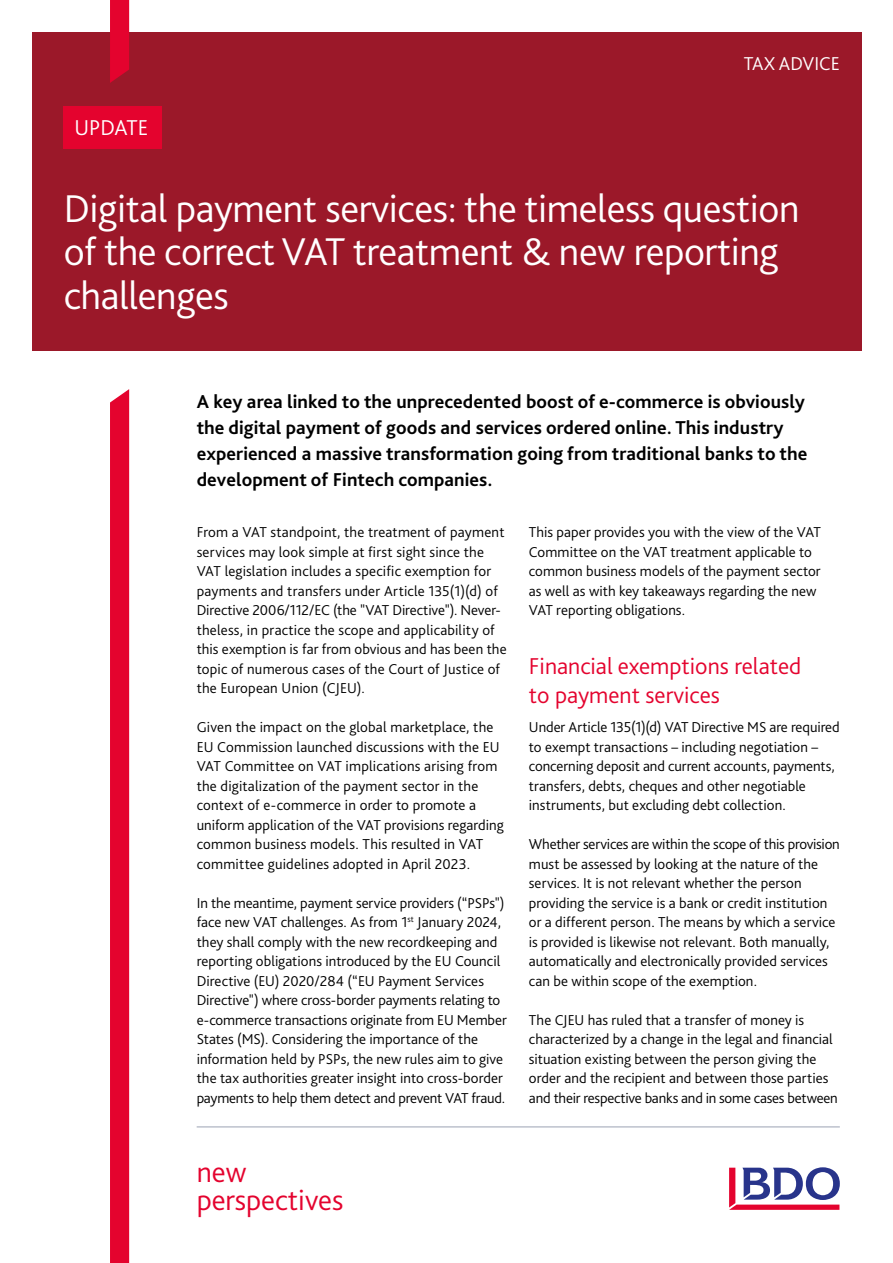
<style>
.page{position:relative;width:893px;height:1263px;background:#fff}
.page>*{position:absolute;margin:0;border:0;box-sizing:border-box;transform-origin:0 0}
.t1{font:300 40.5px/43.5px "Bliss Pro";letter-spacing:-.01em;color:#fff}
.t2{font:300 30px/28.3px "Bliss Pro";color:#e4032e}
.t3{font:300 24px/29.2px "Bliss Pro";color:#e4032e}
.t4{font:300 22.5px "Bliss Pro";color:#fff}
.t5{font:700 19.5px/26px "Bliss Pro";letter-spacing:.005em;color:#000}
.t6{font:300 19.5px "Bliss Pro";color:#fff}
.t7{font:300 15px/19.5px "Bliss Pro";letter-spacing:.005em;color:#000}
</style>
<div class="page">
<div style="left:32px;top:32px;width:829px;height:319px;background:#9b1829"></div>
<svg style="left:110px;top:0;width:19px;height:83px;background:#de042d"></svg>
<div style="left:110px;top:389px;width:19px;height:874px;background:#e4032e"></div>
<svg style="left:729px;top:1167px;width:111px;height:43px"></svg>
<hr style="left:197px;top:1126px;width:643px;height:1px;background:#a6adbc">
<div style="left:64px;top:106px;width:98px;height:43px;background:#e4032e"></div>
<h3 class="t4" style="left:74px;top:114px;width:75px">UPDATE</h3>
<h3 class="t6" style="left:744px;top:51px;width:98px">TAX ADVICE</h3>
<h1 class="t1" style="left:64px;top:186px;width:737px">Digital payment services: the timeless question of the correct VAT treatment &amp; new reporting challenges</h1>
<p class="t5" style="left:197px;top:388px;width:612px">A key area linked to the unprecedented boost of e-commerce is obviously the digital payment of goods and services ordered online. This industry experienced a massive transformation going from traditional banks to the development of Fintech companies.</p>
<p class="t7" style="left:197px;top:522px;width:311px">From a VAT standpoint, the treatment of payment services may look simple at first sight since the VAT legislation includes a specific exemption for payments and transfers under Article 135(1)(d) of Directive 2006/112/EC (the "VAT Directive"). Never&shy;theless, in practice the scope and applicability of this exemption is far from obvious and has been the topic of numerous cases of the Court of Justice of the European Union (CJEU).</p>
<p class="t7" style="left:197px;top:717px;width:309px">Given the impact on the global marketplace, the EU Commission launched discussions with the EU VAT Committee on VAT implications arising from the digitalization of the payment sector in the context of e-commerce in order to promote a uniform application of the VAT provisions regarding common business models. This resulted in VAT committee guidelines adopted in April 2023.</p>
<p class="t7" style="left:197px;top:892px;width:312px">In the meantime, payment service providers (“PSPs") face new VAT challenges. As from 1<sup>st</sup> January 2024, they shall comply with the new recordkeeping and reporting obligations introduced by the EU Council Directive (EU) 2020/284 (“EU Payment Services Directive") where cross-border payments relating to e-commerce transactions originate from EU Member States (MS). Considering the importance of the information held by PSPs, the new rules aim to give the tax authorities greater insight into cross-border payments to help them detect and prevent VAT fraud.</p>
<p class="t7" style="left:529px;top:522px;width:294px">This paper provides you with the view of the VAT Committee on the VAT treatment applicable to common business models of the payment sector as well as with key takeaways regarding the new VAT reporting obligations.</p>
<h3 class="t3" style="left:529px;top:650px;width:274px">Financial exemptions related to payment services</h3>
<p class="t7" style="left:529px;top:717px;width:312px">Under Article 135(1)(d) VAT Directive MS are required to exempt transactions – including negotiation – concerning deposit and current accounts, payments, transfers, debts, cheques and other negotiable instruments, but excluding debt collection.</p>
<p class="t7" style="left:529px;top:834px;width:312px">Whether services are within the scope of this provision must be assessed by looking at the nature of the services. It is not relevant whether the person providing the service is a bank or credit institution or a different person. The means by which a service is provided is likewise not relevant. Both manually, automatically and electronically provided services can be within scope of the exemption.</p>
<p class="t7" style="left:529px;top:1009px;width:310px">The CJEU has ruled that a transfer of money is characterized by a change in the legal and financial situation existing between the person giving the order and the recipient and between those parties and their respective banks and in some cases between</p>
<h2 class="t2" style="left:197px;top:1157px;width:148px">new perspectives</h2>
</div>
